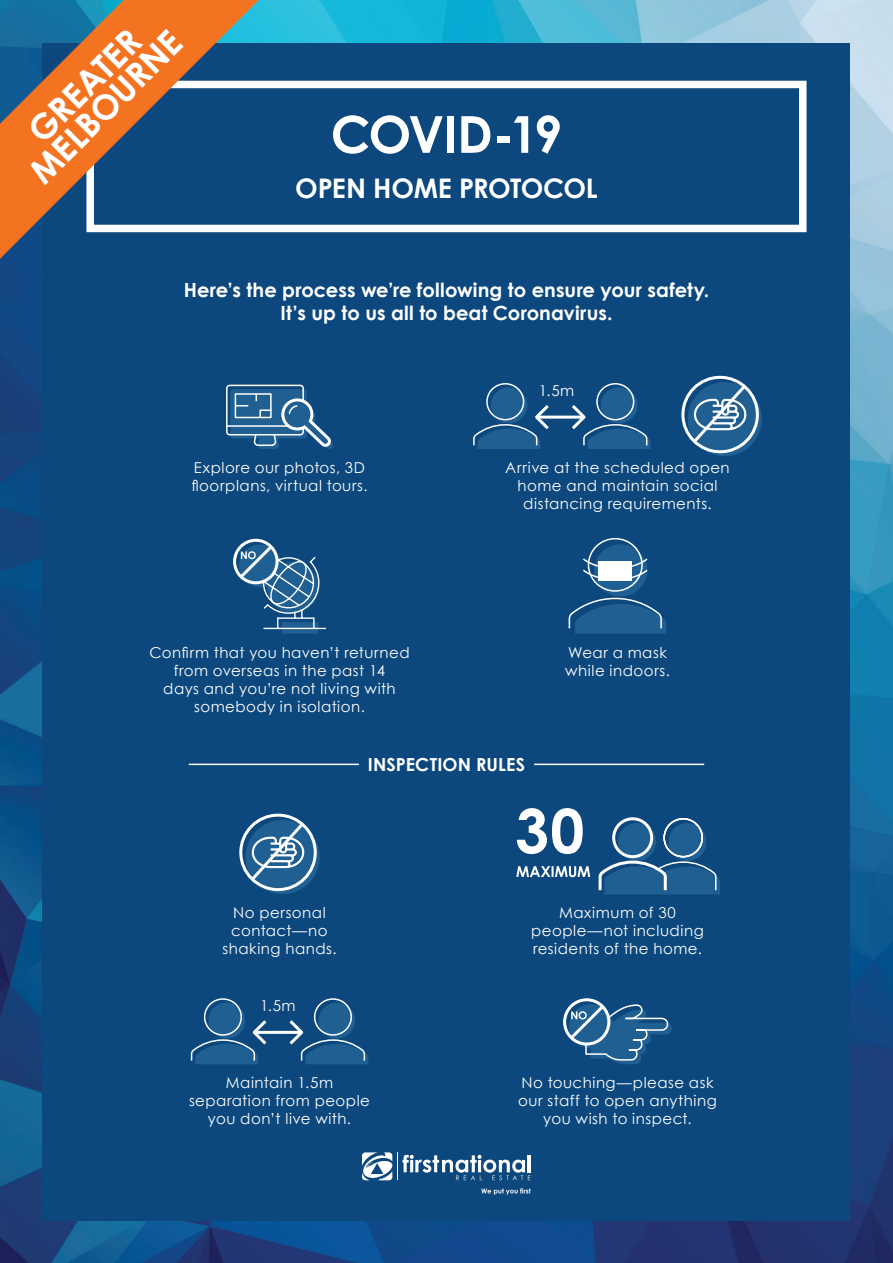
<style>
.page{position:relative;width:893px;height:1263px;background:#fff}
.page>*{position:absolute;margin:0;border:0;box-sizing:border-box;transform-origin:0 0}
.t1{font:700 60.9px "Century Gothic";color:#fff}
.t2{font:700 51px "Century Gothic";letter-spacing:-.04em;color:#fff}
.t3{font:700 34.5px/30px "Century Gothic Pro";color:#fff;text-align:center}
.t4{font:700 27px "Century Gothic";letter-spacing:-.015em;color:#fff}
.t5{font:700 19.5px/22.5px "Century Gothic";color:#fff;text-align:center}
.t6{font:700 18px "Century Gothic";letter-spacing:.01em;color:#fff}
.t7{font:15px/18px "Century Gothic";letter-spacing:.03em;color:#fff;text-align:center}
</style>
<div class="page">
<img style="left:0;top:0;width:893px;height:1263px">
<div style="left:43px;top:43px;width:807px;height:1177px;background:#0c487d"></div>
<div style="left:86px;top:81px;width:720px;height:151px;border:8px solid #fff"></div>
<hr style="left:189px;top:764px;width:170px;height:1px;background:#fff">
<hr style="left:534px;top:764px;width:170px;height:1px;background:#fff">
<svg style="left:245px;top:820px;width:75px;height:74px"></svg>
<div style="left:239px;top:814px;width:78px;height:77px;border:3px solid #fff;border-radius:50%"></div>
<svg style="left:248px;top:820px;width:59px;height:63px;background:#5383a9"></svg>
<hr style="left:528px;top:1155px;width:3px;height:17px;background:#fff">
<svg style="left:362px;top:1152px;width:168px;height:28px"></svg>
<svg style="left:481px;top:1188px;width:50px;height:7px"></svg>
<hr style="left:227px;top:425px;width:62px;height:2px;background:#fff">
<svg style="left:230px;top:389px;width:103px;height:60px"></svg>
<div style="left:226px;top:385px;width:78px;height:50px;border:2px solid #fff;border-radius:3px"></div>
<div style="left:233px;top:539px;width:46px;height:45px;border:3px solid #fff;border-radius:50%"></div>
<svg style="left:237px;top:542px;width:89px;height:92px"></svg>
<div style="left:563px;top:998px;width:47px;height:47px;border:3px solid #fff;border-radius:50%"></div>
<svg style="left:567px;top:1002px;width:105px;height:62px"></svg>
<svg style="left:0;top:0;width:259px;height:259px"></svg>
<svg style="left:688px;top:382px;width:74px;height:74px"></svg>
<div style="left:681px;top:376px;width:78px;height:77px;border:3px solid #fff;border-radius:50%"></div>
<svg style="left:690px;top:382px;width:59px;height:64px;background:#5383a9"></svg>
<svg style="left:473px;top:383px;width:178px;height:66px"></svg>
<svg style="left:190px;top:998px;width:178px;height:66px"></svg>
<svg style="left:598px;top:817px;width:122px;height:77px"></svg>
<div style="left:663px;top:818px;width:40px;height:39px;border:2px solid #fff;border-radius:50%"></div>
<svg style="left:516px;top:866px;width:74px;height:11px"></svg>
<svg style="left:568px;top:537px;width:98px;height:97px"></svg>
<h3 class="t3" style="left:3px;top:145px;width:200px;rotate:-45deg">GREATER<br>MELBOURNE</h3>
<h2 class="t2" style="left:331px;top:102px;width:233px">COVID-19</h2>
<h3 class="t4" style="left:295px;top:172px;width:304px">OPEN HOME PROTOCOL</h3>
<h3 class="t5" style="left:184px;top:278px;width:527px">Here’s the process we’re following to ensure your safety.<br>It’s up to us all to beat Coronavirus.</h3>
<p class="t7" style="left:539px;top:381px;width:37px">1.5m</p>
<p class="t7" style="left:191px;top:459px;width:178px;text-align:left">Explore our photos, 3D floorplans, virtual tours.</p>
<p class="t7" style="left:505px;top:459px;width:226px">Arrive at the scheduled open home and maintain social distancing requirements.</p>
<p class="t7" style="left:149px;top:643px;width:262px">Confirm that you haven’t returned from overseas in the past 14<br>days and you’re not living with somebody in isolation.</p>
<p class="t7" style="left:565px;top:643px;width:106px;text-align:left">Wear a mask while indoors.</p>
<p class="t6" style="left:368px;top:753px;width:159px">INSPECTION RULES</p>
<h1 class="t1" style="left:515px;top:792px;width:71px">30</h1>
<p class="t7" style="left:222px;top:903px;width:116px">No personal contact—no shaking hands.</p>
<p class="t7" style="left:531px;top:904px;width:174px">Maximum of 30 people—not including residents of the home.</p>
<p class="t7" style="left:260px;top:996px;width:37px">1.5m</p>
<p class="t7" style="left:189px;top:1074px;width:182px">Maintain 1.5m separation from people you don’t live with.</p>
<p class="t7" style="left:518px;top:1074px;width:200px">No touching—please ask our staff to open anything you wish to inspect.</p>
</div>
